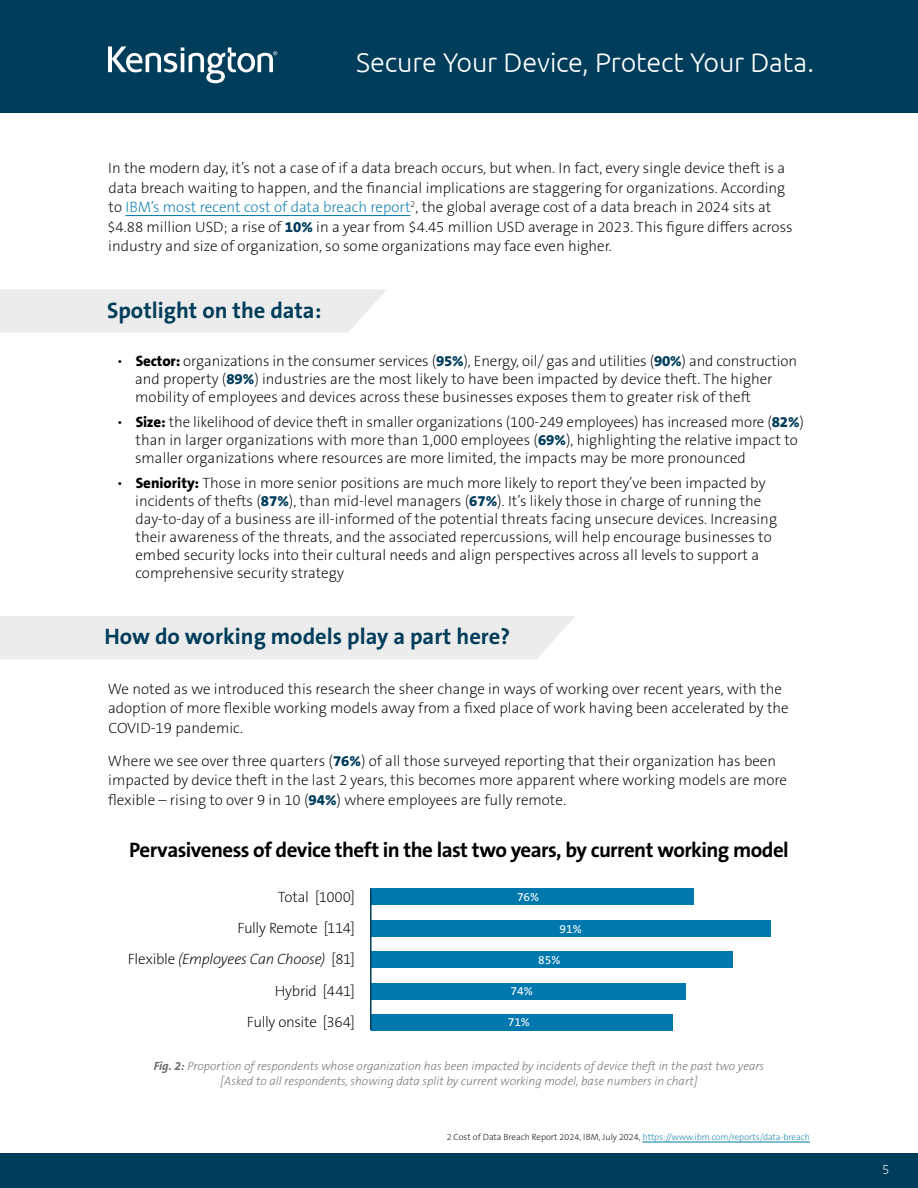
<style>
.page{position:relative;width:918px;height:1188px;background:#fff}
.page>*{position:absolute;margin:0;border:0;box-sizing:border-box;transform-origin:0 0}
.t1{font:300 27px "Ubuntu";letter-spacing:-.005em;color:#fff}
.t2{font:22.5px "The Sans KENSINGTON7 Bd";color:#003d5b}
.t3{font:21px "The Sans KENSINGTON7 Bd";letter-spacing:-.03em;color:#000}
.t4{font:15px/18px "The Sans KENSINGTON2 XL";color:#000}
.t5{font:15px/31.5px "The Sans KENSINGTON2 XL";letter-spacing:-.02em;color:#000;text-align:right}
.t6{font:15px "The Sans KENSINGTON2 XL";letter-spacing:-.025em;color:#000}
.t7{font:13.5px "The Sans KENSINGTON2 XL";color:#fff}
.t8{font:italic 12px/15px "The Sans KENSINGTON2 XL";color:#6b6b6b;text-align:center}
.t9{font:12px "The Sans KENSINGTON5 Rg";color:#fff}
.t10{font:9px "The Sans KENSINGTON2 XL";color:#000}
.s1{color:#0078ae}
.s2{font-family:"The Sans KENSINGTON8 XB";color:#003d5b}
.s3{font-family:"The Sans KENSINGTON8 XB"}
.s4{font-style:italic}
.s5{font-family:"The Sans KENSINGTON7 Bd"}
</style>
<div class="page">
<div style="left:0;top:0;width:918px;height:113px;background:#003d5b"></div>
<svg style="left:108px;top:46px;width:169px;height:37px"></svg>
<div style="left:0;top:1154px;width:918px;height:34px;background:#003d5b"></div>
<hr style="left:125px;top:215px;width:286px;height:1px;background:#0078ae">
<div style="left:371px;top:889px;width:323px;height:16px;background:#0078ae"></div>
<div style="left:371px;top:920px;width:399px;height:16px;background:#0078ae"></div>
<div style="left:371px;top:951px;width:361px;height:16px;background:#0078ae"></div>
<div style="left:371px;top:983px;width:314px;height:16px;background:#0078ae"></div>
<div style="left:371px;top:1014px;width:302px;height:16px;background:#0078ae"></div>
<hr style="left:370px;top:889px;width:2px;height:141px;background:#003d5b">
<hr style="left:643px;top:1142px;width:167px;height:1px;background:#0078ae">
<div style="left:0;top:290px;width:386px;height:43px;background:#ececec"></div>
<div style="left:0;top:616px;width:575px;height:43px;background:#ececec"></div>
<h1 class="t1" style="left:356px;top:46px;width:459px">Secure Your Device, Protect Your Data.</h1>
<p class="t4" style="left:107px;top:159px;width:687px;line-height:19.5px">In the modern day, it’s not a case of if a data breach occurs, but when. In fact, every single device theft is a data breach waiting to happen, and the financial implications are staggering for organizations. According to <span class="s1">IBM’s most recent cost of data breach report</span><sup>2</sup>, the global average cost of a data breach in 2024 sits at $4.88 million USD; a rise of <span class="s2">10%</span> in a year from $4.45 million USD average in 2023. This figure differs across industry and size of organization, so some organizations may face even higher.</p>
<h2 class="t2" style="left:107px;top:298px;width:216px">Spotlight on the data:</h2>
<p class="t4" style="left:135px;top:353px;width:663px;text-indent:-18px">• <span class="s3">Sector:</span> organizations in the consumer services (<span class="s2">95%</span>), Energy, oil/ gas and utilities (<span class="s2">90%</span>) and construction and property (<span class="s2">89%</span>) industries are the most likely to have been impacted by device theft. The higher mobility of employees and devices across these businesses exposes them to greater risk of theft</p>
<p class="t4" style="left:135px;top:413px;width:670px;text-indent:-18px">• <span class="s3">Size:</span> the likelihood of device theft in smaller organizations (100-249 employees) has increased more (<span class="s2">82%</span>) than in larger organizations with more than 1,000 employees (<span class="s2">69%</span>), highlighting the relative impact to smaller organizations where resources are more limited, the impacts may be more pronounced</p>
<p class="t4" style="left:135px;top:474px;width:643px;text-indent:-18px">• <span class="s3">Seniority:</span> Those in more senior positions are much more likely to report they’ve been impacted by incidents of thefts (<span class="s2">87%</span>), than mid-level managers (<span class="s2">67%</span>). It’s likely those in charge of running the day-to-day of a business are ill-informed of the potential threats facing unsecure devices. Increasing their awareness of the threats, and the associated repercussions, will help encourage businesses to embed security locks into their cultural needs and align perspectives across all levels to support a comprehensive security strategy</p>
<h2 class="t2" style="left:104px;top:625px;width:407px">How do working models play a part here?</h2>
<p class="t4" style="left:108px;top:680px;width:682px;line-height:19.5px">We noted as we introduced this research the sheer change in ways of working over recent years, with the adoption of more flexible working models away from a fixed place of work having been accelerated by the<br>COVID-19 pandemic.</p>
<p class="t4" style="left:108px;top:752px;width:681px;line-height:19.5px">Where we see over three quarters (<span class="s2">76%</span>) of all those surveyed reporting that their organization has been impacted by device theft in the last 2 years, this becomes more apparent where working models are more flexible – rising to over 9 in 10 (<span class="s2">94%</span>) where employees are fully remote.</p>
<h3 class="t3" style="left:129px;top:838px;width:661px">Pervasiveness of device theft in the last two years, by current working model</h3>
<p class="t4" style="left:278px;top:888px;width:79px">Total [1000]</p>
<p class="t9" style="left:517px;top:890px;width:24px">76%</p>
<p class="t6" style="left:237px;top:920px;width:119px">Fully Remote [114]</p>
<p class="t5" style="left:128px;top:944px;width:229px">Flexible <span class="s4">(Employees Can Choose)</span> [81]<br>Hybrid [441]<br>Fully onsite [364]</p>
<p class="t9" style="left:560px;top:922px;width:24px">91%</p>
<p class="t9" style="left:538px;top:954px;width:24px">85%</p>
<p class="t9" style="left:511px;top:984px;width:24px">74%</p>
<p class="t9" style="left:508px;top:1015px;width:24px">71%</p>
<p class="t8" style="left:154px;top:1059px;width:612px"><span class="s5">Fig. 2:</span> Proportion of respondents whose organization has been impacted by incidents of device theft in the past two years [Asked to all respondents, showing data split by current working model, base numbers in chart]</p>
<p class="t10" style="left:447px;top:1132px;width:365px">2 Cost of Data Breach Report 2024, IBM, July 2024, <span class="s1">https://www.ibm.com/reports/data-breach</span></p>
<p class="t7" style="left:882px;top:1162px;width:9px">5</p>
</div>
